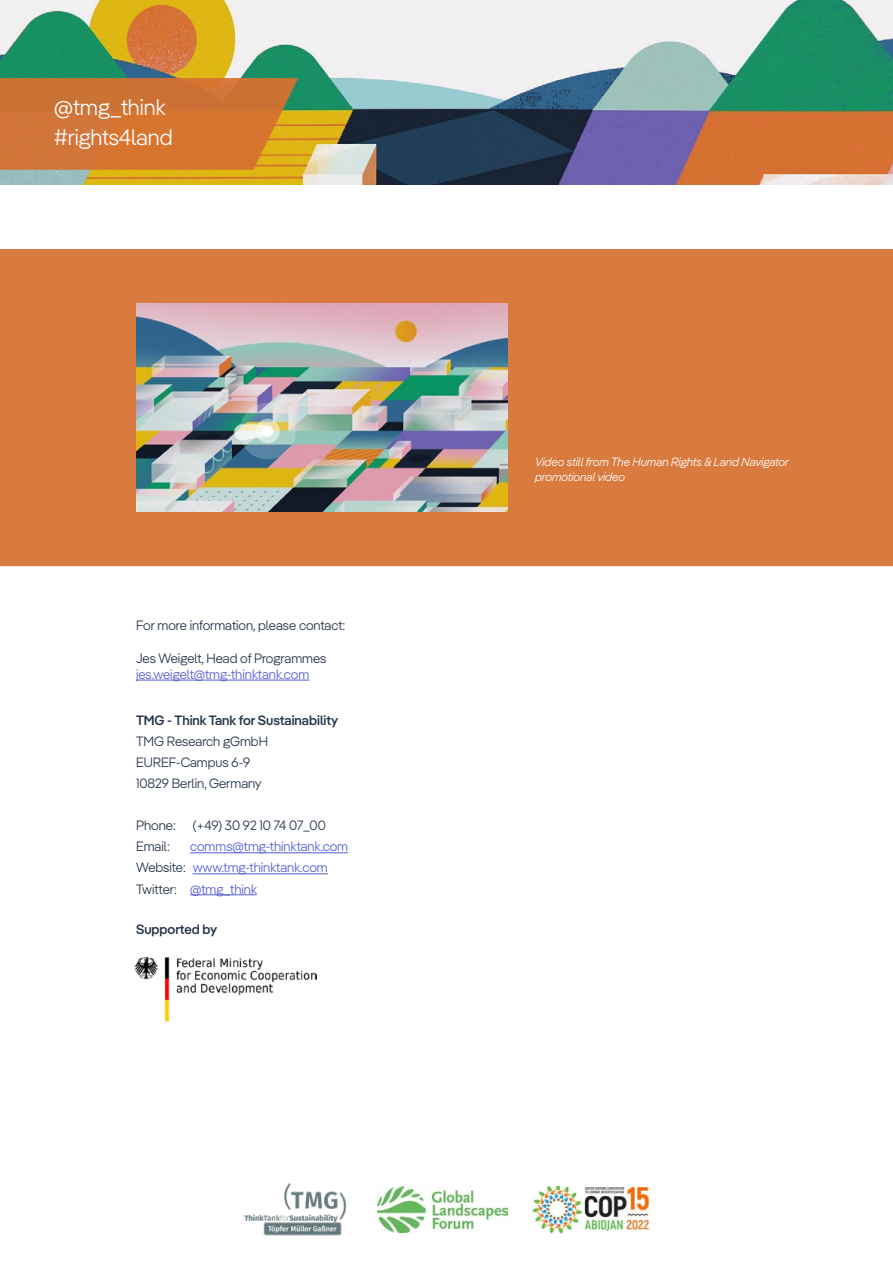
<style>
.page{position:relative;width:893px;height:1263px;background:#fff}
.page>*{position:absolute;margin:0;border:0;box-sizing:border-box;transform-origin:0 0}
.t1{font:300 22.5px/30px "Pangea";color:#fff}
.t2{font:300 13.5px/21px "Pangea";color:#202f46}
.t3{font:300 13.5px/21px "Pangea";color:#4f5cd6}
.t4{font:500 13.5px "Pangea";color:#202f46}
.t5{font:italic 300 12px/15px "Pangea";color:#fff}
.s1{color:#202f46}
</style>
<div class="page">
<img style="left:0;top:0;width:893px;height:185px">
<img style="left:532px;top:1186px;width:118px;height:47px">
<img style="left:244px;top:1183px;width:102px;height:53px">
<img style="left:378px;top:1187px;width:130px;height:46px">
<div style="left:0;top:249px;width:893px;height:317px;background:#d97b3f"></div>
<svg style="left:0;top:78px;width:299px;height:92px;background:#d07832"></svg>
<hr style="left:136px;top:680px;width:173px;height:1px;background:#4f5cd6">
<img style="left:136px;top:304px;width:372px;height:207px">
<hr style="left:190px;top:852px;width:158px;height:1px;background:#4f5cd6">
<hr style="left:193px;top:873px;width:135px;height:1px;background:#4f5cd6">
<hr style="left:190px;top:894px;width:67px;height:1px;background:#4f5cd6">
<img style="left:134px;top:956px;width:182px;height:66px">
<h1 class="t1" style="left:54px;top:91px;width:120px">@tmg_think #rights4land</h1>
<p class="t2" style="left:136px;top:614px;width:211px">For more information, please contact:</p>
<p class="t2" style="left:136px;top:647px;width:192px">Jes Weigelt, Head of Programmes</p>
<p class="t3" style="left:136px;top:663px;width:175px">jes.weigelt@tmg-thinktank.com</p>
<p class="t4" style="left:136px;top:711px;width:204px">TMG - Think Tank for Sustainability</p>
<p class="t2" style="left:136px;top:730px;width:133px">TMG Research gGmbH<br>EUREF-Campus 6-9<br>10829 Berlin, Germany</p>
<p class="t2" style="left:136px;top:814px;width:41px">Phone:</p>
<p class="t2" style="left:193px;top:814px;width:134px">(+49) 30 92 10 74 07_00</p>
<p class="t2" style="left:136px;top:836px;width:35px">Email:</p>
<p class="t3" style="left:136px;top:836px;width:214px;text-indent:54px">comms@tmg-thinktank.com<br><span class="s1">Website:</span> www.tmg-thinktank.com<br><span class="s1">Twitter:</span> @tmg_think</p>
<p class="t4" style="left:136px;top:919px;width:83px">Supported by</p>
<p class="t5" style="left:535px;top:454px;width:256px">Video still from The Human Rights &amp; Land Navigator promotional video</p>
</div>
